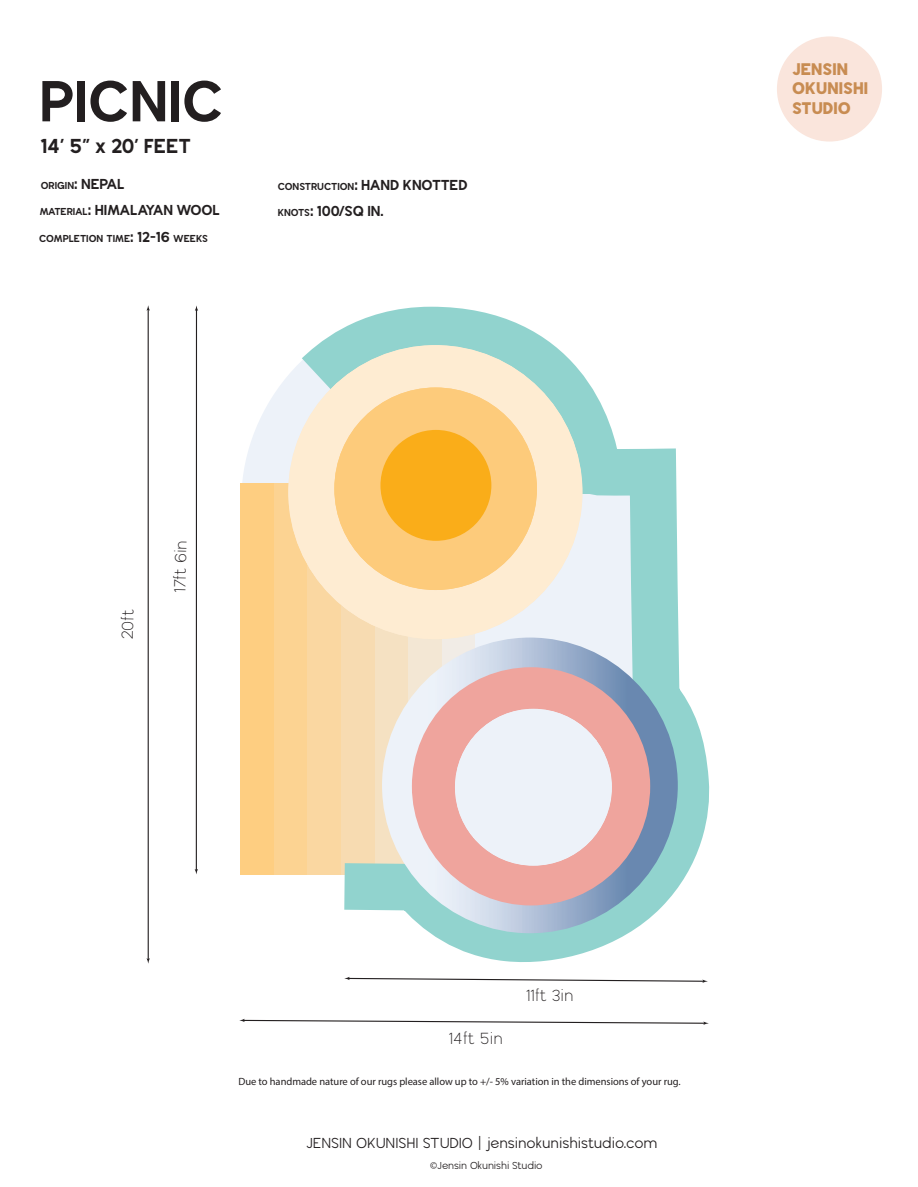
<style>
.page{position:relative;width:918px;height:1187px;background:#fff}
.page>*{position:absolute;margin:0;border:0;box-sizing:border-box;transform-origin:0 0}
.t1{font:700 60px "Wavehaus 128";letter-spacing:-.005em;color:#231f20}
.t2{font:700 21px "Wavehaus 128";letter-spacing:-.01em;color:#231f20}
.t3{font:800 17.55px/19.5px "Wavehaus 158";color:#c88c52}
.t4{font:300 16.65px "Wavehaus 42";color:#231f20}
.t5{font:15px "Wavehaus 66";letter-spacing:-.01em;color:#231f20}
.t6{font:700 15px "Wavehaus 128";letter-spacing:-.015em;color:#231f20}
.t7{font:10.5px "Myriad Pro";letter-spacing:-.005em;color:#231f20}
.t8{font:700 10.5px "Wavehaus 128";letter-spacing:-.005em;color:#231f20}
.t9{font:10.5px "Wavehaus 66";letter-spacing:-.005em;color:#231f20}
.s1{font-size:15px}
.s2{font-size:10.5px}
.s3{font-family:"Myriad Pro"}
</style>
<div class="page">
<svg style="left:239px;top:1018px;width:469px;height:6px"></svg>
<hr style="left:147px;top:309px;width:2px;height:650px;background:#231f20">
<svg style="left:146px;top:957px;width:4px;height:6px"></svg>
<hr style="left:196px;top:309px;width:1px;height:561px;background:#231f20">
<svg style="left:194px;top:868px;width:4px;height:6px"></svg>
<div style="left:776px;top:36px;width:105px;height:105px;background:#fae5dc;border-radius:50%"></div>
<div style="left:240px;top:483px;width:165px;height:391px;background:#fece81"></div>
<svg style="left:252px;top:306px;width:458px;height:677px"></svg>
<svg style="left:382px;top:637px;width:295px;height:295px;background:#b1c0d7"></svg>
<div style="left:411px;top:667px;width:238px;height:238px;background:#efa49d;border-radius:50%"></div>
<div style="left:454px;top:708px;width:157px;height:157px;background:#edf2f9;border-radius:50%"></div>
<div style="left:288px;top:345px;width:294px;height:294px;background:#feecd2;border-radius:50%"></div>
<div style="left:334px;top:387px;width:202px;height:203px;background:#fdcb7b;border-radius:50%"></div>
<div style="left:380px;top:430px;width:111px;height:110px;background:#faad19;border-radius:50%"></div>
<h1 class="t1" style="left:39px;top:70px;width:186px">PICNIC</h1>
<h2 class="t2" style="left:40px;top:135px;width:152px">14’ 5” x 20’ FEET</h2>
<p class="t8" style="left:41px;top:179px;width:86px">ORIGIN<span class="s1">: NEPAL</span></p>
<p class="t8" style="left:278px;top:181px;width:191px">CONSTRUCTION<span class="s1">: HAND KNOTTED</span></p>
<h3 class="t6" style="left:40px;top:202px;width:182px"><span class="s2">MATERIAL</span>: HIMALAYAN WOOL</h3>
<h3 class="t6" style="left:278px;top:203px;width:107px"><span class="s2">KNOTS</span>: 100/SQ IN.</h3>
<p class="t8" style="left:39px;top:233px;width:170px">COMPLETION TIME<span class="s1">: 12-16</span> WEEKS</p>
<h3 class="t4" style="left:120px;top:639px;width:33px;rotate:-89deg">20ft</h3>
<h3 class="t4" style="left:172px;top:592px;width:54px;rotate:-89deg">17ft 6in</h3>
<h3 class="t3" style="left:791px;top:59px;width:77px">JENSIN<br>OKUNISHI<br>STUDIO</h3>
<h3 class="t4" style="left:448px;top:1030px;width:56px">14ft 5in</h3>
<h3 class="t4" style="left:525px;top:987px;width:49px">11ft 3in</h3>
<p class="t7" style="left:238px;top:1074px;width:443px">Due to handmade nature of our rugs please allow up to +/- 5% variation in the dimensions of your rug.</p>
<h3 class="t5" style="left:306px;top:1134px;width:352px">JENSIN OKUNISHI STUDIO | jensinokunishistudio.com</h3>
<p class="t9" style="left:430px;top:1159px;width:114px"><span class="s3">©</span>Jensin Okunishi Studio</p>
</div>
